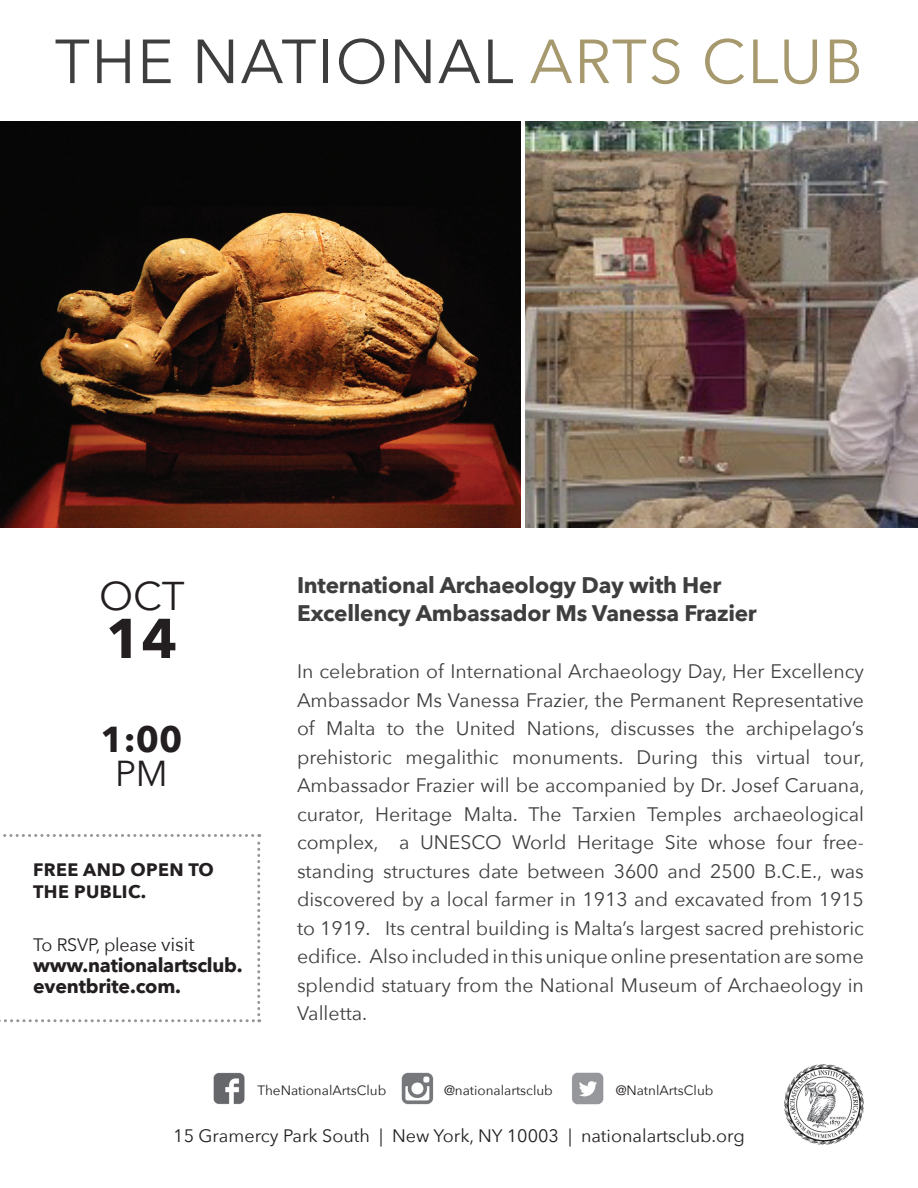
<style>
.page{position:relative;width:918px;height:1188px;background:#fff}
.page>*{position:absolute;margin:0;border:0;box-sizing:border-box;transform-origin:0 0}
.t1{font:61.5px "Avenir Next";letter-spacing:.025em;color:#3e3e3f}
.t2{font:700 55.35px "Avenir Next";color:#231f20}
.t3{font:40.05px "Avenir Next";color:#231f20}
.t4{font:700 36px "Avenir Next";color:#231f20}
.t5{font:36px "Avenir Next";color:#231f20}
.t6{font:700 22.5px/28.5px "Avenir Next";letter-spacing:-.01em;color:#3e3e3f}
.t7{font:19.5px/28.5px "Avenir Next";color:#3e3e3f;text-align:justify}
.t8{font:700 19.5px/21px "Avenir Next";letter-spacing:-.015em;color:#231f20}
.t9{font:18px "Avenir Next";color:#231f20}
.t10{font:700 18px/22.5px "Avenir Next";letter-spacing:.02em;color:#231f20}
.t11{font:13.5px "Avenir Next";color:#231f20}
.s1{color:#a7996e}
.s2{font-size:19.5px}
</style>
<div class="page">
<img style="left:213px;top:1072px;width:32px;height:32px">
<img style="left:401px;top:1072px;width:33px;height:33px">
<img style="left:572px;top:1072px;width:32px;height:33px">
<svg style="left:0;top:834px;width:260px;height:188px"></svg>
<img style="left:1px;top:122px;width:520px;height:406px">
<img style="left:526px;top:122px;width:392px;height:406px">
<img style="left:785px;top:1064px;width:79px;height:80px">
<h1 class="t1" style="left:55px;top:10px;width:810px">THE NATIONAL <span class="s1">ARTS CLUB</span></h1>
<h3 class="t3" style="left:99px;top:562px;width:87px">OCT</h3>
<h2 class="t2" style="left:106px;top:591px;width:73px">14</h2>
<h3 class="t4" style="left:101px;top:708px;width:83px">1:00</h3>
<h3 class="t5" style="left:115px;top:743px;width:54px">PM</h3>
<p class="t10" style="left:33px;top:858px;width:182px">FREE AND OPEN TO<br>THE PUBLIC.</p>
<p class="t9" style="left:33px;top:929px;width:163px">To RSVP, please <span class="s2">visit</span></p>
<p class="t8" style="left:33px;top:954px;width:211px">www.nationalartsclub. eventbrite.com.</p>
<p class="t6" style="left:297px;top:570px;width:461px">International Archaeology Day with Her<br>Excellency Ambassador Ms Vanessa Frazier</p>
<p class="t7" style="left:297px;top:656px;width:569px">In celebration of International Archaeology Day, Her Excellency Ambassador Ms Vanessa Frazier, the Permanent Representative of Malta to the United Nations, discusses the archipelago’s prehistoric megalithic monuments. During this virtual tour, Ambassador Frazier will be accompanied by Dr. Josef Caruana, curator, Heritage Malta. The Tarxien Temples archaeological complex, a UNESCO World Heritage Site whose four free&shy;standing structures date between 3600 and 2500 B.C.E., was discovered by a local farmer in 1913 and excavated from 1915 to 1919. Its central building is Malta’s largest sacred prehistoric edifice. Also included in this unique online presentation are some splendid statuary from the National Museum of Archaeology in Valletta.</p>
<p class="t11" style="left:258px;top:1079px;width:130px">TheNationalArtsClub</p>
<p class="t11" style="left:444px;top:1079px;width:110px">@nationalartsclub</p>
<p class="t11" style="left:616px;top:1079px;width:99px">@NatnlArtsClub</p>
<p class="t9" style="left:173px;top:1120px;width:573px">15 Gramercy Park South | New York, NY 10003 | nationalartsclub.org</p>
</div>
